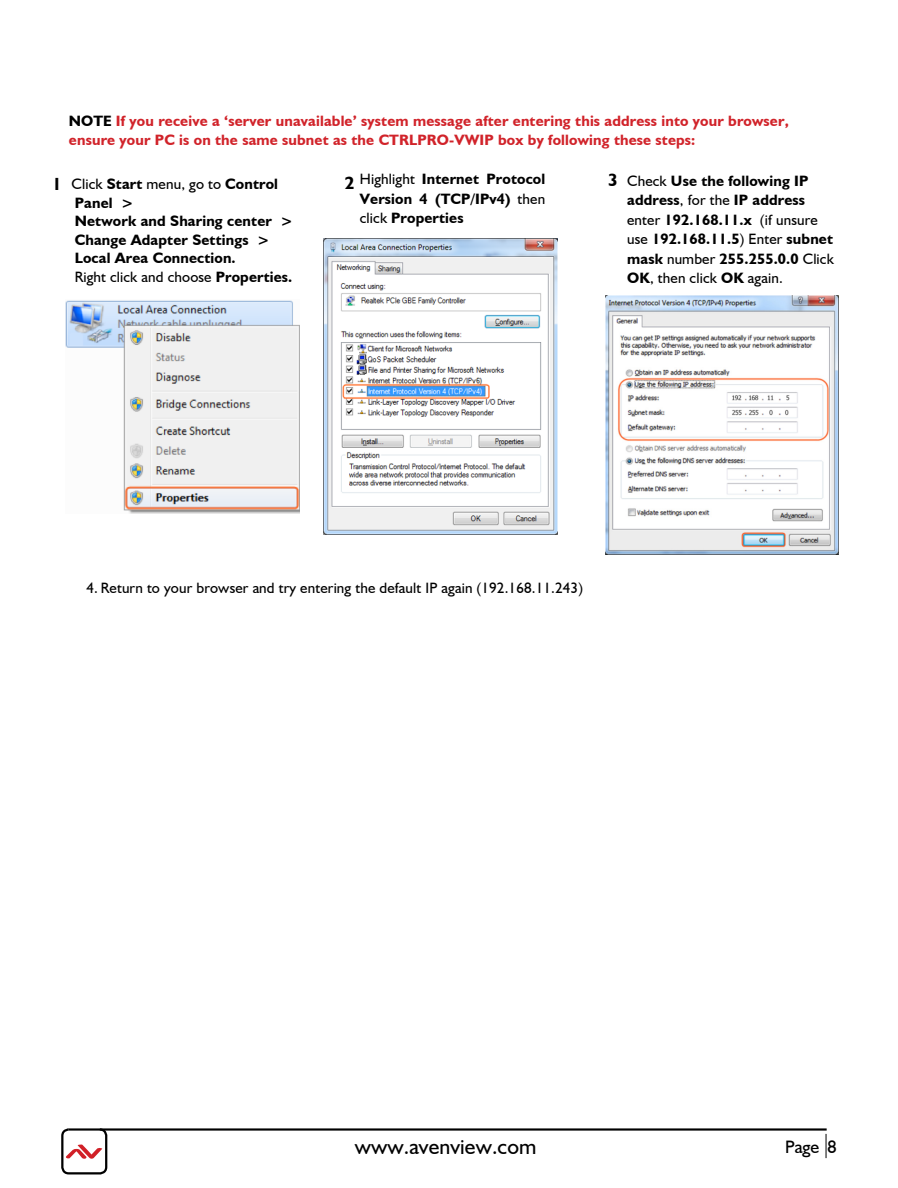
<style>
.page{position:relative;width:898px;height:1188px;background:#fff}
.page>*{position:absolute;margin:0;border:0;box-sizing:border-box;transform-origin:0 0}
.t1{font:21.75px "Humanist 521 BT";letter-spacing:.005em;color:#000}
.t2{font:18px "Humanist 521 BT";color:#000}
.t3{font:700 17.55px "Humanist 521 BT";color:#000}
.t4{font:700 15px/19.5px "Humanist 521 BT";letter-spacing:.01em;color:#000}
.t5{font:700 15px/18.3px "Humanist 521 BT";letter-spacing:.01em;color:#d1232a}
.t6{font:15px "Humanist 521 BT";letter-spacing:.01em;color:#000}
.s1{color:#000}
.s2{font-weight:400}
</style>
<div class="page">
<hr style="left:69px;top:1128px;width:757px;height:3px;background:#000">
<svg style="left:825px;top:1134px;width:1px;height:24px"></svg>
<svg style="left:66px;top:1144px;width:36px;height:15px"></svg>
<div style="left:61px;top:1128px;width:46px;height:46px;border:2px solid #000;border-radius:6px"></div>
<img style="left:65px;top:300px;width:234px;height:214px">
<img style="left:323px;top:239px;width:234px;height:295px">
<img style="left:605px;top:295px;width:233px;height:260px">
<p class="t5" style="left:69px;top:112px;width:721px"><span class="s1">NOTE</span> If you receive a ‘server unavailable’ system message after entering this address into your browser, ensure your PC is on the same subnet as the CTRLPRO-VWIP box by following these steps:</p>
<p class="t4" style="left:71px;top:174px;width:223px;line-height:18.6px"><span class="s2">Click</span> Start <span class="s2">menu, go to</span> Control<br>Panel &gt;<br>Network and Sharing center &gt;<br>Change Adapter Settings &gt;<br>Local Area Connection.<br><span class="s2">Right click and choose</span> Properties.</p>
<p class="t4" style="left:627px;top:171px;width:208px"><span class="s2">Check</span> Use the following IP address<span class="s2">, for the</span> IP address <span class="s2">enter</span> 192.168.11.x <span class="s2">(if unsure use</span> 192.168.11.5<span class="s2">) Enter</span> subnet mask <span class="s2">number</span> 255.255.0.0 <span class="s2">Click<br></span>OK<span class="s2">, then click</span> OK <span class="s2">again.</span></p>
<p class="t4" style="left:360px;top:169px;width:187px;text-align:justify"><span class="s2">Highlight</span> Internet Protocol Version 4 (TCP/IPv4) <span class="s2">then click</span> Properties</p>
<p class="t3" style="left:608px;top:169px;width:11px">3</p>
<p class="t3" style="left:52px;top:173px;width:11px">1</p>
<p class="t3" style="left:345px;top:172px;width:11px">2</p>
<p class="t6" style="left:86px;top:578px;width:498px">4. Return to your browser and try entering the default IP again (192.168.11.243)</p>
<h1 class="t1" style="left:354px;top:1133px;width:183px">www.avenview.com</h1>
<p class="t2" style="left:784px;top:1136px;width:53px">Page 8</p>
</div>
